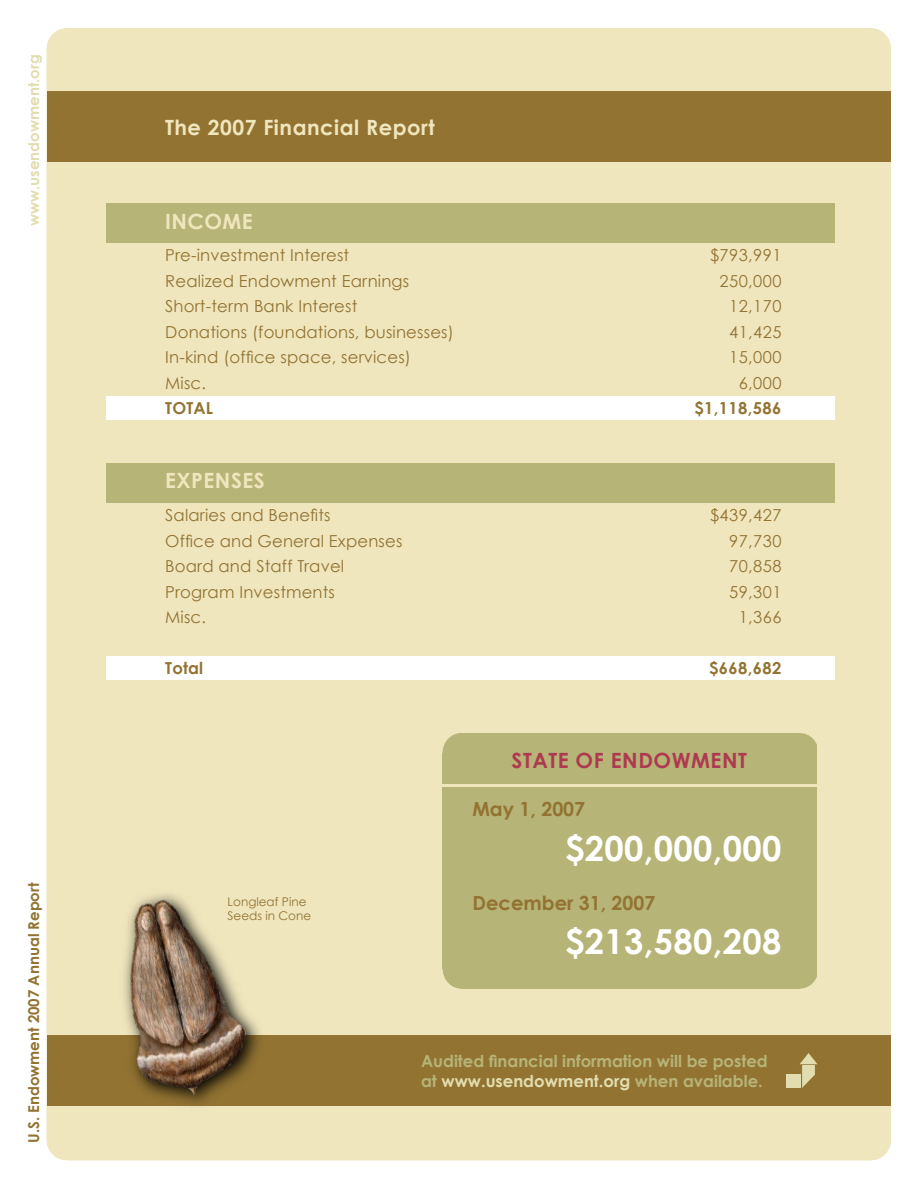
<style>
.page{position:relative;width:918px;height:1188px;background:#fff}
.page>*{position:absolute;margin:0;border:0;box-sizing:border-box;transform-origin:0 0}
.t1{font:700 34.5px "Century Gothic";letter-spacing:.01em;color:#fff}
.t2{font:700 21px "Century Gothic";letter-spacing:.025em;color:#f0e6be}
.t3{font:700 21px "Century Gothic";letter-spacing:.025em;color:#ad3a50}
.t4{font:700 19.5px "Century Gothic";color:#927332}
.t5{font:16.5px/25.5px "Century Gothic";letter-spacing:.01em;color:#927332}
.t6{font:700 16.5px/19.8px "Century Gothic";color:#b7b477}
.t7{font:700 16.5px "Century Gothic";letter-spacing:.02em;color:#927332}
.t8{font:700 15px "Century Gothic";color:#927332}
.t9{font:700 15px "Century Gothic";color:#e2ddae}
.t10{font:12px/14.4px "Century Gothic";color:#927332}
.s1{color:#e2ddae}
</style>
<div class="page">
<div style="left:46px;top:28px;width:845px;height:1132px;background:#f0e6be"></div>
<div style="left:47px;top:1035px;width:844px;height:71px;background:#927332"></div>
<div style="left:47px;top:92px;width:844px;height:70px;background:#927332"></div>
<div style="left:106px;top:204px;width:730px;height:39px;background:#b7b477"></div>
<div style="left:106px;top:463px;width:730px;height:39px;background:#b7b477"></div>
<div style="left:106px;top:503px;width:730px;height:24px;background:#f0e6be"></div>
<div style="left:106px;top:554px;width:730px;height:24px;background:#f0e6be"></div>
<div style="left:106px;top:605px;width:730px;height:24px;background:#f0e6be"></div>
<div style="left:106px;top:656px;width:730px;height:24px;background:#fff"></div>
<div style="left:106px;top:243px;width:730px;height:24px;background:#f0e6be"></div>
<div style="left:106px;top:294px;width:730px;height:24px;background:#f0e6be"></div>
<div style="left:106px;top:345px;width:730px;height:24px;background:#f0e6be"></div>
<div style="left:106px;top:396px;width:730px;height:24px;background:#fff"></div>
<div style="left:786px;top:1075px;width:15px;height:13px;background:#e2ddae"></div>
<svg style="left:800px;top:1053px;width:18px;height:35px"></svg>
<img style="left:96px;top:883px;width:170px;height:231px">
<div style="left:442px;top:734px;width:376px;height:50px;background:#b7b477"></div>
<div style="left:442px;top:787px;width:376px;height:201px;background:#b7b477"></div>
<svg style="left:424px;top:718px;width:38px;height:35px"></svg>
<svg style="left:799px;top:719px;width:38px;height:34px"></svg>
<svg style="left:799px;top:969px;width:38px;height:34px"></svg>
<svg style="left:424px;top:969px;width:38px;height:34px"></svg>
<svg style="left:46px;top:28px;width:21px;height:20px"></svg>
<svg style="left:870px;top:1140px;width:21px;height:21px"></svg>
<svg style="left:46px;top:1140px;width:21px;height:21px"></svg>
<svg style="left:870px;top:28px;width:21px;height:20px"></svg>
<p class="t9" style="left:24px;top:226px;width:173px;rotate:-90deg">www.usendowment.org</p>
<p class="t8" style="left:24px;top:1143px;width:262px;rotate:-90deg">U.S. Endowment 2007 Annual Report</p>
<p class="t2" style="left:165px;top:115px;width:271px">The 2007 Financial Report</p>
<p class="t2" style="left:165px;top:208px;width:89px">INCOME</p>
<p class="t5" style="left:165px;top:242px;width:290px">Pre-investment Interest<br>Realized Endowment Earnings<br>Short-term Bank Interest<br>Donations (foundations, businesses)<br>In-kind (office space, services)<br>Misc.</p>
<p class="t7" style="left:165px;top:398px;width:49px">TOTAL</p>
<p class="t2" style="left:165px;top:468px;width:101px">EXPENSES</p>
<p class="t5" style="left:165px;top:502px;width:239px">Salaries and Benefits<br>Office and General Expenses<br>Board and Staff Travel<br>Program Investments<br>Misc.</p>
<p class="t7" style="left:165px;top:658px;width:39px">Total</p>
<p class="t5" style="left:710px;top:242px;width:73px;text-align:right">$793,991<br>250,000<br>12,170<br>41,425<br>15,000<br>6,000</p>
<p class="t7" style="left:695px;top:398px;width:88px">$1,118,586</p>
<p class="t5" style="left:710px;top:502px;width:73px;text-align:right">$439,427<br>97,730<br>70,858<br>59,301<br>1,366</p>
<p class="t7" style="left:709px;top:658px;width:74px">$668,682</p>
<p class="t10" style="left:228px;top:894px;width:85px">Longleaf Pine<br>Seeds in Cone</p>
<p class="t3" style="left:512px;top:748px;width:237px">STATE OF ENDOWMENT</p>
<p class="t4" style="left:472px;top:796px;width:114px">May 1, 2007</p>
<h1 class="t1" style="left:565px;top:827px;width:218px">$200,000,000</h1>
<p class="t4" style="left:472px;top:891px;width:184px">December 31, 2007</p>
<h1 class="t1" style="left:565px;top:920px;width:218px">$213,580,208</h1>
<p class="t6" style="left:421px;top:1051px;width:348px">Audited financial information will be posted at <span class="s1">www.usendowment.org</span> when available.</p>
</div>
